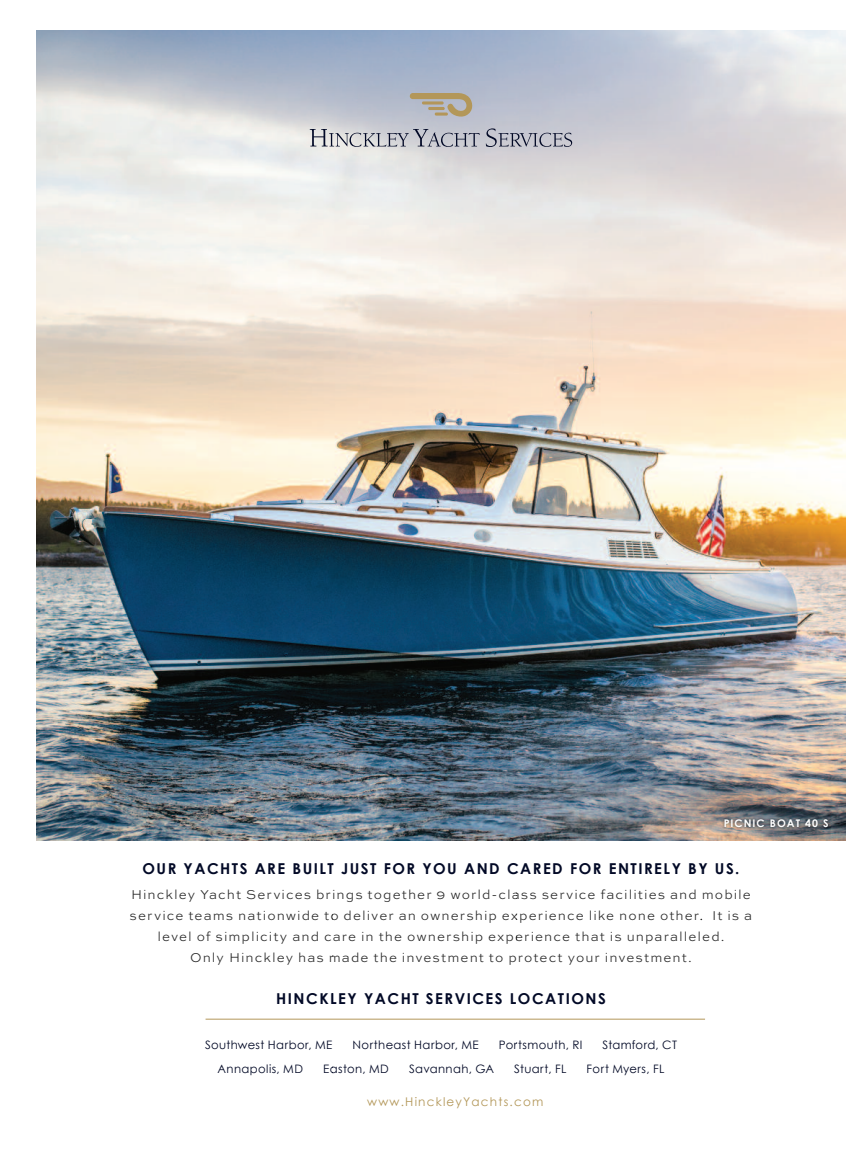
<style>
.page{position:relative;width:864px;height:1161px;background:#fff}
.page>*{position:absolute;margin:0;border:0;box-sizing:border-box;transform-origin:0 0}
.t1{font:700 15px "Century Gothic";letter-spacing:.1em;color:#020926}
.t2{font:300 13.5px/21px "Sweet Sans";letter-spacing:.075em;color:#262626;text-align:center}
.t3{font:12px "Century Gothic";letter-spacing:.1em;color:#b39759}
.t4{font:11.7px "Century Gothic";letter-spacing:.035em;color:#020926}
.t5{font:700 10.5px "Century Gothic";letter-spacing:.1em;color:#fff}
</style>
<div class="page">
<img style="left:37px;top:30px;width:808px;height:810px">
<hr style="left:206px;top:1019px;width:499px;height:1px;background:#b39759">
<svg style="left:310px;top:129px;width:170px;height:18px;background:#b1b2ba"></svg>
<svg style="left:486px;top:128px;width:86px;height:19px;background:#a6a7b4"></svg>
<svg style="left:408px;top:93px;width:66px;height:26px;background:#b4ac9c"></svg>
<img style="left:721px;top:817px;width:110px;height:13px">
<img style="left:725px;top:820px;width:103px;height:7px">
<p class="t5" style="left:724px;top:817px;width:106px">PICNIC BOAT 40 S</p>
<p class="t1" style="left:143px;top:859px;width:599px">OUR YACHTS ARE BUILT JUST FOR YOU AND CARED FOR ENTIRELY BY US.</p>
<p class="t2" style="left:130px;top:885px;width:624px">Hinckley Yacht Services brings together 9 world-class service facilities and mobile service teams nationwide to deliver an ownership experience like none other. It is a level of simplicity and care in the ownership experience that is unparalleled.<br>Only Hinckley has made the investment to protect your investment.</p>
<p class="t1" style="left:276px;top:989px;width:331px">HINCKLEY YACHT SERVICES LOCATIONS</p>
<p class="t4" style="left:205px;top:1037px;width:129px">Southwest Harbor, ME</p>
<p class="t4" style="left:353px;top:1037px;width:128px">Northeast Harbor, ME</p>
<p class="t4" style="left:499px;top:1037px;width:85px">Portsmouth, RI</p>
<p class="t4" style="left:603px;top:1037px;width:76px">Stamford, CT</p>
<p class="t4" style="left:218px;top:1061px;width:87px">Annapolis, MD</p>
<p class="t4" style="left:323px;top:1061px;width:67px">Easton, MD</p>
<p class="t3" style="left:367px;top:1094px;width:178px">www.HinckleyYachts.com</p>
<p class="t4" style="left:409px;top:1061px;width:87px">Savannah, GA</p>
<p class="t4" style="left:514px;top:1061px;width:54px">Stuart, FL</p>
<p class="t4" style="left:587px;top:1061px;width:79px">Fort Myers, FL</p>
</div>
